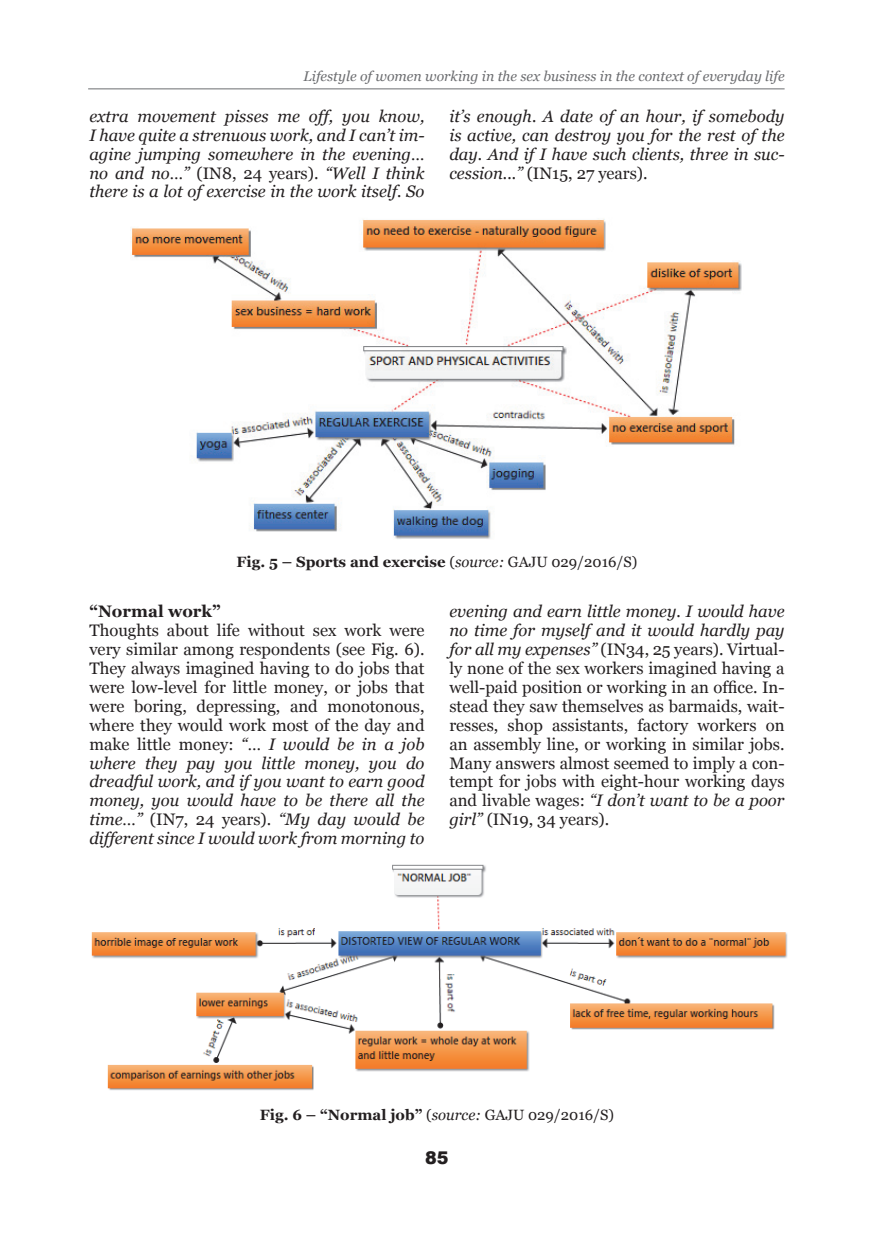
<style>
.page{position:relative;width:874px;height:1241px;background:#fff}
.page>*{position:absolute;margin:0;border:0;box-sizing:border-box;transform-origin:0 0}
.t1{font:900 17.5px "Arial";color:#231f20}
.t2{font:16.62px/18.9px "Georgia";color:#231f20;text-align:justify}
.t3{font:italic 16.62px/18.9px "Georgia";color:#231f20;text-align:justify}
.t4{font:700 16.62px "Georgia";color:#231f20}
.t5{font:700 14.88px "Georgia";color:#231f20}
.t6{font:italic 14px "Georgia";color:#6c6d70}
.s1{font-style:normal}
.s2{font-weight:400}
.s3{font-weight:400;font-style:italic}
.s4{font-style:italic}
</style>
<div class="page">
<img style="left:130px;top:218px;width:612px;height:321px">
<img style="left:91px;top:864px;width:697px;height:226px">
<hr style="left:88px;top:88px;width:696px;height:1px;background:#6c6d70">
<p class="t6" style="left:303px;top:67px;width:482px">Lifestyle of women working in the sex business in the context of everyday life</p>
<p class="t3" style="left:89px;top:107px;width:336px">extra movement pisses me off, you know, I have quite a strenuous work, and I can’t im&shy;agine jumping somewhere in the evening… no and no…” <span class="s1">(IN8, 24 years).</span> “Well I think there is a lot of exercise in the work itself. So</p>
<p class="t3" style="left:449px;top:107px;width:336px">it’s enough. A date of an hour, if somebody is active, can destroy you for the rest of the day. And if I have such clients, three in suc&shy;cession...” <span class="s1">(IN15, 27 years).</span></p>
<p class="t5" style="left:236px;top:552px;width:402px">Fig. 5 – Sports and exercise <span class="s2">(</span><span class="s3">source:</span> <span class="s2">GAJU 029/2016/S)</span></p>
<p class="t4" style="left:89px;top:600px;width:133px">“Normal work”</p>
<p class="t2" style="left:89px;top:621px;width:336px">Thoughts about life without sex work were very similar among respondents (see Fig. 6).<br>They always imagined having to do jobs that were low-level for little money, or jobs that were boring, depressing, and monotonous, where they would work most of the day and make little money: <span class="s4">“… I would be in a job where they pay you little money, you do dreadful work, and if you want to earn good money, you would have to be there all the time…”</span> (IN7, 24 years). <span class="s4">“My day would be different since I would work from morning to</span></p>
<p class="t2" style="left:449px;top:602px;width:336px"><span class="s4">evening and earn little money. I would have no time for myself and it would hardly pay for all my expenses”</span> (IN34, 25 years). Virtual&shy;ly none of the sex workers imagined having a well-paid position or working in an office. In&shy;stead they saw themselves as barmaids, wait&shy;resses, shop assistants, factory workers on an assembly line, or working in similar jobs.<br>Many answers almost seemed to imply a con&shy;tempt for jobs with eight-hour working days and livable wages: <span class="s4">“I don’t want to be a poor girl”</span> (IN19, 34 years).</p>
<p class="t5" style="left:260px;top:1105px;width:355px">Fig. 6 – “Normal job” <span class="s2">(</span><span class="s3">source:</span> <span class="s2">GAJU 029/2016/S)</span></p>
<p class="t1" style="left:425px;top:1144px;width:25px">85</p>
</div>
